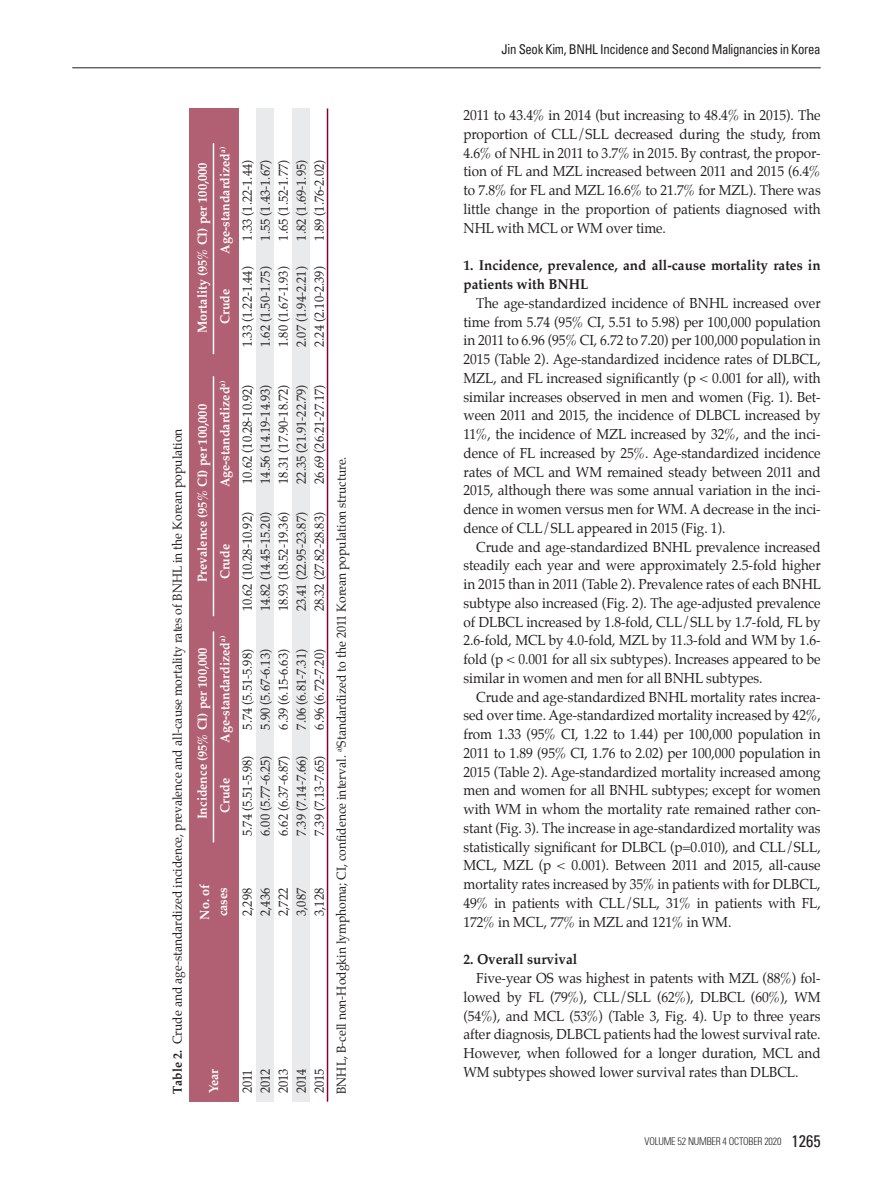
<style>
.page{position:relative;width:893px;height:1191px;background:#fff}
.page>*{position:absolute;margin:0;border:0;box-sizing:border-box;transform-origin:0 0}
.t1{font:14.25px/18.8px "Palatino";letter-spacing:-.005em;color:#231f20;text-align:justify;scale:.95 1}
.t2{font:700 14.25px/18.8px "Palatino";color:#231f20;scale:.95 1}
.t3{font:condensed 13.5px "Univers";letter-spacing:-.025em;color:#231f20;scale:.95 1}
.t4{font:13.05px "Palatino";color:#231f20;scale:.95 1}
.t5{font:700 13.05px "Palatino";color:#fff;scale:.95 1}
.t6{font:12.75px "Palatino";color:#231f20;scale:.95 1}
.t7{font:300 condensed 10.5px "Univers";letter-spacing:-.02em;color:#231f20;scale:.95 1}
.s1{font-weight:700}
.s2{font-weight:400;font-size:16.5px}
</style>
<div class="page">
<div style="left:190px;top:108px;width:49px;height:993px;background:#b06072"></div>
<div style="left:257px;top:108px;width:17px;height:993px;background:#e9eaeb"></div>
<div style="left:293px;top:108px;width:17px;height:993px;background:#e9eaeb"></div>
<hr style="left:327px;top:108px;width:1px;height:993px;background:#840037">
<hr style="left:213px;top:631px;width:1px;height:211px;background:#fff">
<hr style="left:213px;top:143px;width:1px;height:211px;background:#fff">
<hr style="left:213px;top:376px;width:1px;height:240px;background:#fff">
<hr style="left:72px;top:67px;width:749px;height:1px;background:#231f20">
<p class="t5" style="left:191px;top:333px;width:181px;rotate:-90deg">Mortality (95% CI) per 100,000</p>
<p class="t5" style="left:214px;top:253px;width:114px;rotate:-90deg">Age-standardized<sup>a)</sup></p>
<p class="t5" style="left:214px;top:324px;width:38px;rotate:-90deg">Crude</p>
<p class="t4" style="left:237px;top:240px;width:86px;rotate:-90deg">1.33 (1.22-1.44)</p>
<p class="t4" style="left:255px;top:240px;width:86px;rotate:-90deg">1.55 (1.43-1.67)</p>
<p class="t4" style="left:273px;top:240px;width:86px;rotate:-90deg">1.65 (1.52-1.77)</p>
<p class="t4" style="left:291px;top:240px;width:86px;rotate:-90deg">1.82 (1.69-1.95)</p>
<p class="t4" style="left:309px;top:240px;width:86px;rotate:-90deg">1.89 (1.76-2.02)</p>
<p class="t4" style="left:237px;top:347px;width:86px;rotate:-90deg">1.33 (1.22-1.44)</p>
<p class="t4" style="left:255px;top:347px;width:86px;rotate:-90deg">1.62 (1.50-1.75)</p>
<p class="t4" style="left:273px;top:347px;width:86px;rotate:-90deg">1.80 (1.67-1.93)</p>
<p class="t4" style="left:291px;top:347px;width:86px;rotate:-90deg">2.07 (1.94-2.21)</p>
<p class="t4" style="left:309px;top:347px;width:86px;rotate:-90deg">2.24 (2.10-2.39)</p>
<p class="t6" style="left:167px;top:1094px;width:702px;rotate:-90deg"><span class="s1">Table 2.</span> Crude and age-standardized incidence, prevalence and all-cause mortality rates of BNHL in the Korean population</p>
<p class="t5" style="left:191px;top:582px;width:189px;rotate:-90deg">Prevalence (95% CI) per 100,000</p>
<p class="t5" style="left:214px;top:487px;width:114px;rotate:-90deg">Age-standardized<sup>a)</sup></p>
<p class="t4" style="left:237px;top:484px;width:106px;rotate:-90deg">10.62 (10.28-10.92)</p>
<p class="t4" style="left:255px;top:484px;width:106px;rotate:-90deg">14.56 (14.19-14.93)</p>
<p class="t4" style="left:273px;top:484px;width:106px;rotate:-90deg">18.31 (17.90-18.72)</p>
<p class="t4" style="left:291px;top:484px;width:106px;rotate:-90deg">22.35 (21.91-22.79)</p>
<p class="t4" style="left:309px;top:484px;width:106px;rotate:-90deg">26.69 (26.21-27.17)</p>
<p class="t5" style="left:214px;top:579px;width:38px;rotate:-90deg">Crude</p>
<p class="t4" style="left:237px;top:611px;width:106px;rotate:-90deg">10.62 (10.28-10.92)</p>
<p class="t4" style="left:255px;top:611px;width:106px;rotate:-90deg">14.82 (14.45-15.20)</p>
<p class="t4" style="left:273px;top:611px;width:106px;rotate:-90deg">18.93 (18.52-19.36)</p>
<p class="t4" style="left:291px;top:611px;width:106px;rotate:-90deg">23.41 (22.95-23.87)</p>
<p class="t4" style="left:309px;top:611px;width:106px;rotate:-90deg">28.32 (27.82-28.83)</p>
<p class="t5" style="left:191px;top:819px;width:182px;rotate:-90deg">Incidence (95% CI) per 100,000</p>
<p class="t5" style="left:214px;top:742px;width:114px;rotate:-90deg">Age-standardized<sup>a)</sup></p>
<p class="t5" style="left:214px;top:813px;width:38px;rotate:-90deg">Crude</p>
<p class="t4" style="left:237px;top:729px;width:86px;rotate:-90deg">5.74 (5.51-5.98)</p>
<p class="t4" style="left:255px;top:729px;width:86px;rotate:-90deg">5.90 (5.67-6.13)</p>
<p class="t4" style="left:273px;top:729px;width:86px;rotate:-90deg">6.39 (6.15-6.63)</p>
<p class="t4" style="left:291px;top:729px;width:86px;rotate:-90deg">7.06 (6.81-7.31)</p>
<p class="t4" style="left:309px;top:729px;width:86px;rotate:-90deg">6.96 (6.72-7.20)</p>
<p class="t4" style="left:237px;top:836px;width:86px;rotate:-90deg">5.74 (5.51-5.98)</p>
<p class="t4" style="left:255px;top:836px;width:86px;rotate:-90deg">6.00 (5.77-6.25)</p>
<p class="t4" style="left:273px;top:836px;width:86px;rotate:-90deg">6.62 (6.37-6.87)</p>
<p class="t4" style="left:291px;top:836px;width:86px;rotate:-90deg">7.39 (7.14-7.66)</p>
<p class="t4" style="left:309px;top:836px;width:86px;rotate:-90deg">7.39 (7.13-7.65)</p>
<p class="t5" style="left:194px;top:919px;width:39px;rotate:-90deg">No. of</p>
<p class="t5" style="left:212px;top:916px;width:32px;rotate:-90deg">cases</p>
<p class="t4" style="left:291px;top:916px;width:31px;rotate:-90deg">3,087</p>
<p class="t4" style="left:255px;top:916px;width:31px;rotate:-90deg">2,436</p>
<p class="t4" style="left:273px;top:916px;width:31px;rotate:-90deg">2,722</p>
<p class="t4" style="left:237px;top:916px;width:31px;rotate:-90deg">2,298</p>
<p class="t4" style="left:309px;top:916px;width:31px;rotate:-90deg">3,128</p>
<p class="t5" style="left:203px;top:1093px;width:27px;rotate:-90deg">Year</p>
<p class="t4" style="left:237px;top:1093px;width:27px;rotate:-90deg">2011</p>
<p class="t4" style="left:255px;top:1093px;width:28px;rotate:-90deg">2012</p>
<p class="t4" style="left:273px;top:1093px;width:28px;rotate:-90deg">2013</p>
<p class="t4" style="left:291px;top:1093px;width:28px;rotate:-90deg">2014</p>
<p class="t4" style="left:309px;top:1093px;width:28px;rotate:-90deg">2015</p>
<p class="t6" style="left:331px;top:1094px;width:672px;rotate:-90deg">BNHL, B-cell non-Hodgkin lymphoma; CI, confidence interval. <sup>a)</sup>Standardized to the 2011 Korean population structure.</p>
<p class="t3" style="left:501px;top:41px;width:337px">Jin Seok Kim, BNHL Incidence and Second Malignancies in Korea</p>
<p class="t1" style="left:463px;top:106px;width:378px">2011 to 43.4% in 2014 (but increasing to 48.4% in 2015). The proportion of CLL/SLL decreased during the study, from 4.6% of NHL in 2011 to 3.7% in 2015. By contrast, the propor&shy;tion of FL and MZL increased between 2011 and 2015 (6.4% to 7.8% for FL and MZL 16.6% to 21.7% for MZL). There was little change in the proportion of patients diagnosed with NHL with MCL or WM over time.</p>
<p class="t2" style="left:463px;top:256px;width:377px">1. Incidence, prevalence, and all-cause mortality rates in patients with BNHL</p>
<p class="t1" style="left:463px;top:293px;width:378px;text-indent:13px">The age-standardized incidence of BNHL increased over time from 5.74 (95% CI, 5.51 to 5.98) per 100,000 population in 2011 to 6.96 (95% CI, 6.72 to 7.20) per 100,000 population in 2015 (Table 2). Age-standardized incidence rates of DLBCL, MZL, and FL increased significantly (p &lt; 0.001 for all), with similar increases observed in men and women (Fig. 1). Bet&shy;ween 2011 and 2015, the incidence of DLBCL increased by 11%, the incidence of MZL increased by 32%, and the inci&shy;dence of FL increased by 25%. Age-standardized incidence rates of MCL and WM remained steady between 2011 and 2015, although there was some annual variation in the inci&shy;dence in women versus men for WM. A decrease in the inci&shy;dence of CLL/SLL appeared in 2015 (Fig. 1).</p>
<p class="t1" style="left:463px;top:537px;width:378px;text-indent:13px">Crude and age-standardized BNHL prevalence increased steadily each year and were approximately 2.5-fold higher in 2015 than in 2011 (Table 2). Prevalence rates of each BNHL subtype also increased (Fig. 2). The age-adjusted prevalence of DLBCL increased by 1.8-fold, CLL/SLL by 1.7-fold, FL by 2.6-fold, MCL by 4.0-fold, MZL by 11.3-fold and WM by 1.6- fold (p &lt; 0.001 for all six subtypes). Increases appeared to be similar in women and men for all BNHL subtypes.</p>
<p class="t1" style="left:463px;top:687px;width:378px;text-indent:13px">Crude and age-standardized BNHL mortality rates increa&shy;sed over time. Age-standardized mortality increased by 42%, from 1.33 (95% CI, 1.22 to 1.44) per 100,000 population in 2011 to 1.89 (95% CI, 1.76 to 2.02) per 100,000 population in 2015 (Table 2). Age-standardized mortality increased among men and women for all BNHL subtypes; except for women with WM in whom the mortality rate remained rather con&shy;stant (Fig. 3). The increase in age-standardized mortality was statistically significant for DLBCL (p=0.010), and CLL/SLL, MCL, MZL (p &lt; 0.001). Between 2011 and 2015, all-cause mortality rates increased by 35% in patients with for DLBCL, 49% in patients with CLL/SLL, 31% in patients with FL, 172% in MCL, 77% in MZL and 121% in WM.</p>
<p class="t2" style="left:463px;top:949px;width:121px">2. Overall survival</p>
<p class="t1" style="left:463px;top:968px;width:377px;text-indent:13px">Five-year OS was highest in patents with MZL (88%) fol&shy;lowed by FL (79%), CLL/SLL (62%), DLBCL (60%), WM (54%), and MCL (53%) (Table 3, Fig. 4). Up to three years after diagnosis, DLBCL patients had the lowest survival rate.<br>However, when followed for a longer duration, MCL and WM subtypes showed lower survival rates than DLBCL.</p>
<p class="t7" style="left:645px;top:1134px;width:187px">VOLUME 52 NUMBER 4 OCTOBER 2020 <span class="s2">1265</span></p>
</div>
